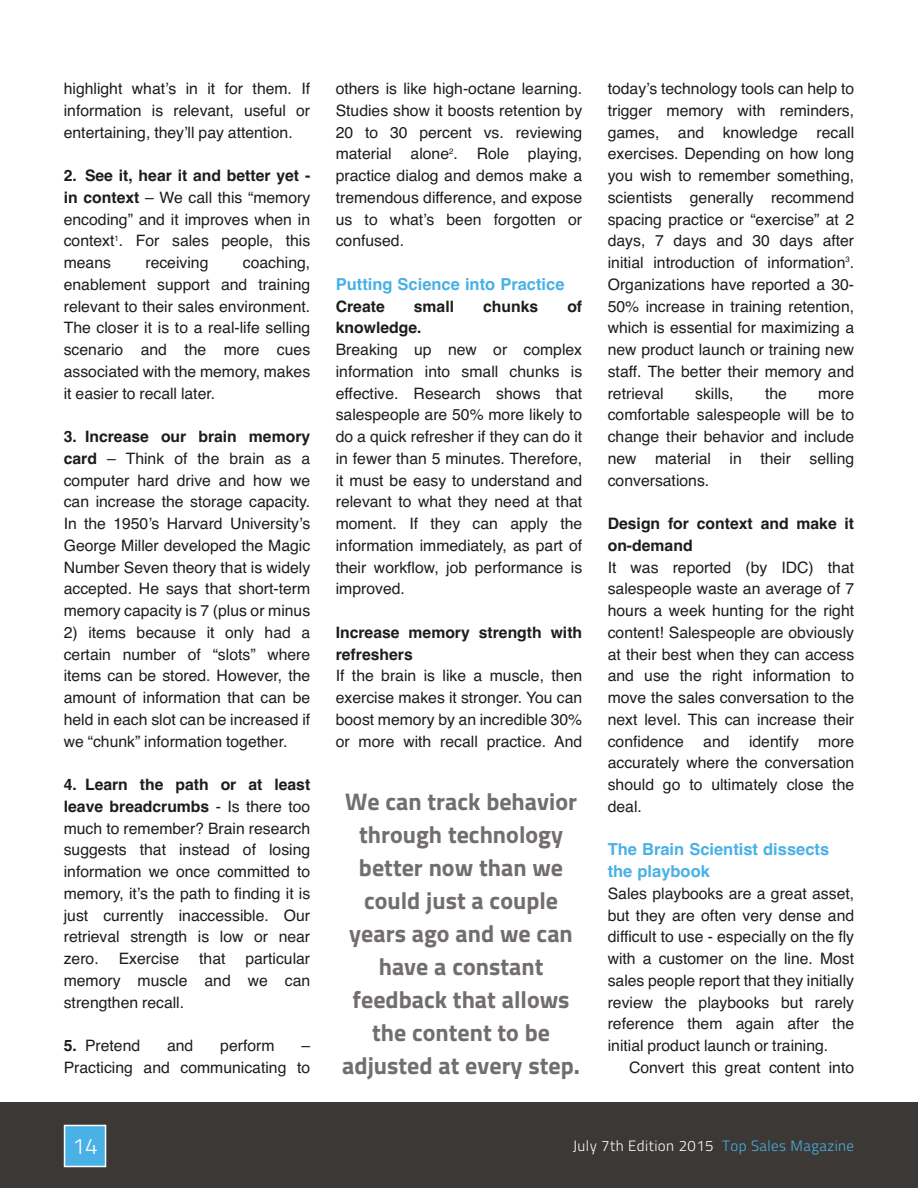
<style>
.page{position:relative;width:918px;height:1188px;background:#fff}
.page>*{position:absolute;margin:0;border:0;box-sizing:border-box;transform-origin:0 0}
.t1{font:700 24px/33px "Titillium Web";color:#716e6d;text-align:center}
.t2{font:300 22.5px "Titillium Web";color:#fff}
.t3{font:700 16.5px/21.8px "Helvetica";color:#49b1e5}
.t4{font:15.75px/21.8px "Helvetica";color:#1d1d1b;text-align:justify}
.t5{font:700 15.75px/21.8px "Helvetica";color:#1d1d1b}
.t6{font:300 15px "Titillium Web";letter-spacing:.03em;color:#fff}
.s1{font-weight:700}
.s2{color:#49b1e5}
</style>
<div class="page">
<div style="left:0;top:1103px;width:918px;height:85px;background:#3c3835"></div>
<div style="left:65px;top:1126px;width:40px;height:40px;background:#49b1e5"></div>
<div style="left:64px;top:1125px;width:42px;height:42px;border:2px solid #fff"></div>
<p class="t4" style="left:64px;top:79px;width:248px">highlight what’s in it for them. If information is relevant, useful or entertaining, they’ll pay attention.</p>
<p class="t4" style="left:64px;top:166px;width:248px"><span class="s1">2. See it, hear it and better yet - in context</span> – We call this “memory encoding” and it improves when in context<sup>1</sup>. For sales people, this means</p>
<p class="t4" style="left:64px;top:253px;width:248px;text-indent:179px">coaching, enablement support and training relevant to their sales environment.<br>The closer it is to a real-life selling scenario and the more cues associated with the memory, makes it easier to recall later.</p>
<p class="t4" style="left:64px;top:427px;width:248px"><span class="s1">3. Increase our brain memory card</span> – Think of the brain as a computer hard drive and how we can increase the storage capacity.<br>In the 1950’s Harvard University’s George Miller developed the Magic Number Seven theory that is widely accepted. He says that short-term memory capacity is 7 (plus or minus</p>
<p class="t4" style="left:64px;top:623px;width:248px">2) items because it only had a certain number of “slots” where items can be stored. However, the amount of information that can be held in each slot can be increased if we “chunk” information together.</p>
<p class="t4" style="left:64px;top:775px;width:248px"><span class="s1">4. Learn the path or at least leave breadcrumbs</span> - Is there too much to remember? Brain research suggests that instead of losing information we once committed to memory, it’s the path to finding it is just currently inaccessible. Our retrieval strength is low or near zero.</p>
<p class="t4" style="left:145px;top:253px;width:65px">receiving</p>
<p class="t4" style="left:119px;top:949px;width:62px">Exercise</p>
<p class="t4" style="left:199px;top:949px;width:28px">that</p>
<p class="t4" style="left:64px;top:949px;width:248px;text-indent:182px">particular memory muscle and we can strengthen recall.</p>
<p class="t4" style="left:64px;top:1036px;width:78px"><span class="s1">5.</span> Pretend</p>
<p class="t4" style="left:167px;top:1036px;width:28px">and</p>
<p class="t4" style="left:220px;top:1036px;width:56px">perform</p>
<p class="t4" style="left:64px;top:1036px;width:248px;text-align:right">–<br>Practicing and communicating to</p>
<p class="t4" style="left:336px;top:79px;width:248px">others is like high-octane learning.<br>Studies show it boosts retention by 20 to 30 percent vs. reviewing material alone<sup>2</sup>. Role playing, practice dialog and demos make a tremendous difference, and expose us to what’s been forgotten or confused.</p>
<p class="t3" style="left:336px;top:275px;width:230px">Putting Science into Practice</p>
<p class="t5" style="left:336px;top:297px;width:51px">Create</p>
<p class="t5" style="left:414px;top:297px;width:42px">small</p>
<p class="t5" style="left:483px;top:297px;width:57px">chunks</p>
<p class="t5" style="left:567px;top:297px;width:16px">of</p>
<p class="t5" style="left:336px;top:318px;width:87px">knowledge.</p>
<p class="t4" style="left:336px;top:340px;width:248px">Breaking up new or complex information into small chunks is effective. Research shows that salespeople are 50% more likely to do a quick refresher if they can do it in fewer than 5 minutes. Therefore, it must be easy to understand and relevant to what they need at that moment. If they can apply the information immediately, as part of their workflow, job performance is improved.</p>
<p class="t5" style="left:336px;top:623px;width:248px">Increase memory strength with refreshers</p>
<p class="t4" style="left:336px;top:666px;width:248px">If the brain is like a muscle, then exercise makes it stronger. You can boost memory by an incredible 30% or more with recall practice. And</p>
<h1 class="t1" style="left:342px;top:788px;width:239px">We can track behavior through technology better now than we could just a couple years ago and we can have a constant feedback that allows the content to be adjusted at every step.</h1>
<p class="t4" style="left:608px;top:79px;width:248px">today’s technology tools can help to trigger memory with reminders, games, and knowledge recall exercises. Depending on how long you wish to remember something, scientists generally recommend spacing practice or “exercise” at 2 days, 7 days and 30 days after initial introduction of information<sup>3</sup>.<br>Organizations have reported a 30- 50% increase in training retention, which is essential for maximizing a new product launch or training new staff. The better their memory and retrieval</p>
<p class="t4" style="left:695px;top:384px;width:40px">skills,</p>
<p class="t4" style="left:765px;top:384px;width:23px">the</p>
<p class="t4" style="left:608px;top:384px;width:248px;text-indent:211px">more comfortable salespeople will be to change their behavior and include new material in their selling conversations.</p>
<p class="t5" style="left:608px;top:514px;width:248px">Design for context and make it on-demand</p>
<p class="t4" style="left:608px;top:558px;width:248px">It was reported (by IDC) that salespeople waste an average of 7 hours a week hunting for the right content! Salespeople are obviously at their best when they can access and use the right information to move the sales conversation to the next level. This can increase their confidence and identify more accurately where the conversation should go to ultimately close the deal.</p>
<p class="t3" style="left:608px;top:840px;width:223px">The Brain Scientist dissects the playbook</p>
<p class="t4" style="left:608px;top:884px;width:248px">Sales playbooks are a great asset, but they are often very dense and difficult to use - especially on the fly with a customer on the line. Most sales people report that they initially review the playbooks but rarely reference them again after the initial product launch or training.</p>
<p class="t4" style="left:629px;top:1058px;width:227px">Convert this great content into</p>
<h2 class="t2" style="left:72px;top:1138px;width:27px">14</h2>
<p class="t6" style="left:573px;top:1141px;width:283px">July 7th Edition 2015 <span class="s2">Top Sales Magazine</span></p>
</div>
